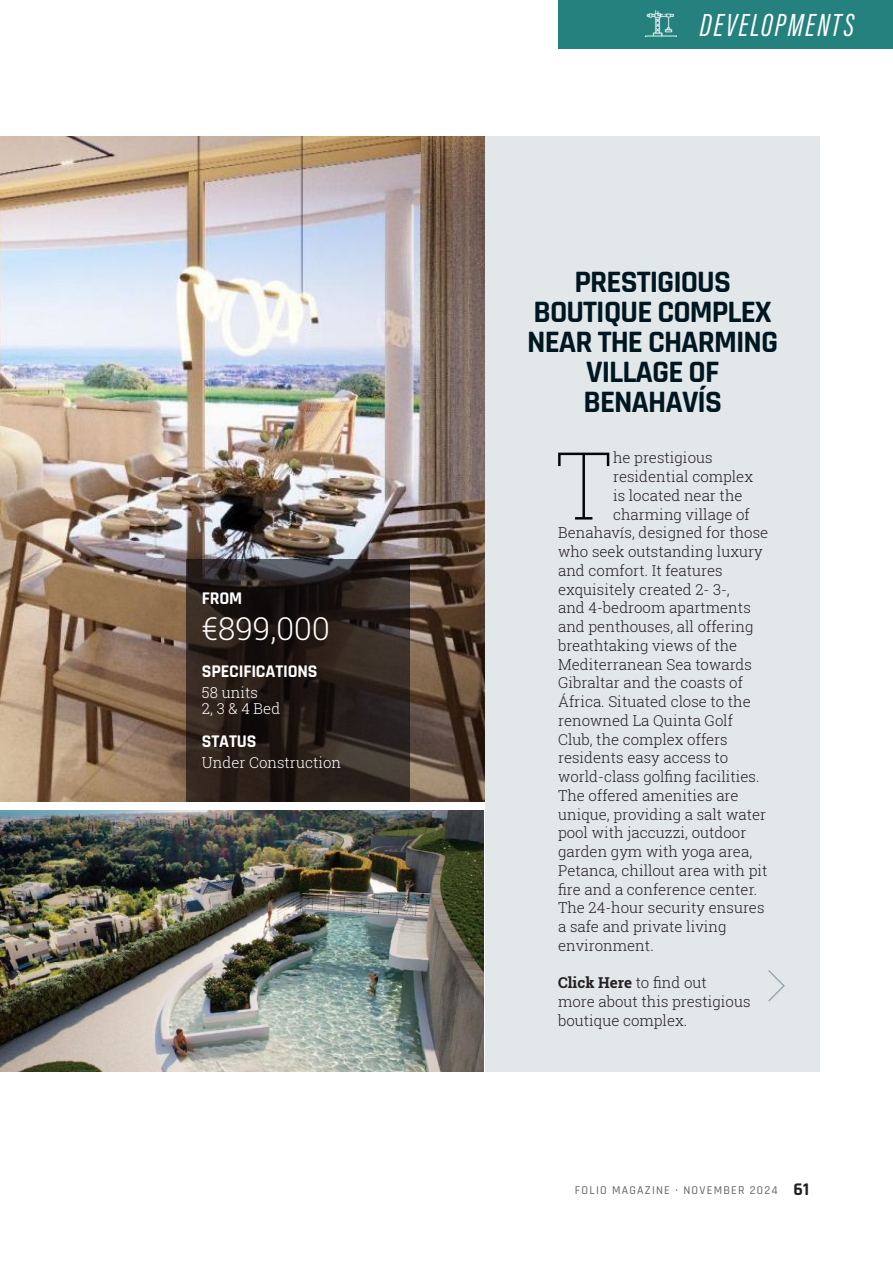
<style>
.page{position:relative;width:893px;height:1263px;background:#fff}
.page>*{position:absolute;margin:0;border:0;box-sizing:border-box;transform-origin:0 0}
.t1{font:100 94.05px "Roboto Slab";color:#05060b}
.t2{font:33px "Acumin Variable Concept";letter-spacing:.065em;color:#fff}
.t3{font:700 31.5px/30px "Rajdhani";letter-spacing:-.03em;color:#001721;text-align:center}
.t4{font:300 31.5px "Roboto Slab";color:#fff}
.t5{font:700 18px "Rajdhani";letter-spacing:-.01em;color:#fff}
.t6{font:300 15px/18.8px "Roboto Slab";color:#241f1f}
.t7{font:300 15px/16.5px "Roboto Slab";color:#fff}
.t8{font:500 12px "Rajdhani";letter-spacing:.1em;color:#656365}
.s1{font-weight:700}
.s2{font-weight:700;font-size:18px;color:#241f1f}
</style>
<div class="page">
<img style="left:0;top:136px;width:485px;height:665px">
<div style="left:485px;top:136px;width:335px;height:935px;background:#e2e7ea"></div>
<img style="left:0;top:810px;width:484px;height:261px">
<svg style="left:768px;top:970px;width:17px;height:32px"></svg>
<div style="left:558px;top:0;width:335px;height:49px;background:#24817e"></div>
<img style="left:646px;top:11px;width:31px;height:26px">
<svg style="left:186px;top:559px;width:223px;height:242px"></svg>
<p class="t5" style="left:202px;top:587px;width:42px">FROM</p>
<h3 class="t4" style="left:202px;top:607px;width:129px">€899,000</h3>
<p class="t5" style="left:202px;top:660px;width:117px">SPECIFICATIONS</p>
<p class="t7" style="left:202px;top:684px;width:80px">58 units<br>2, 3 &amp; 4 Bed</p>
<p class="t5" style="left:202px;top:730px;width:56px">STATUS</p>
<p class="t7" style="left:202px;top:754px;width:141px">Under Construction</p>
<h2 class="t2" style="left:700px;top:2px;width:156px">DEVELOPMENTS</h2>
<h3 class="t3" style="left:527px;top:268px;width:252px">PRESTIGIOUS<br>BOUTIQUE COMPLEX<br>NEAR THE CHARMING<br>VILLAGE OF<br>BENAHAVÍS</h3>
<h1 class="t1" style="left:554px;top:421px;width:60px">T</h1>
<p class="t6" style="left:613px;top:448px;width:101px">he prestigious</p>
<p class="t6" style="left:613px;top:467px;width:141px">residential complex</p>
<p class="t6" style="left:613px;top:486px;width:131px">is located near the</p>
<p class="t6" style="left:613px;top:504px;width:138px">charming village of</p>
<p class="t6" style="left:558px;top:523px;width:212px">Benahavís, designed for those</p>
<p class="t6" style="left:558px;top:542px;width:206px">who seek outstanding luxury</p>
<p class="t6" style="left:558px;top:561px;width:166px">and comfort. It features</p>
<p class="t6" style="left:558px;top:579px;width:173px">exquisitely created 2- 3-,</p>
<p class="t6" style="left:558px;top:598px;width:194px">and 4-bedroom apartments</p>
<p class="t6" style="left:558px;top:617px;width:197px">and penthouses, all offering</p>
<p class="t6" style="left:558px;top:636px;width:181px">breathtaking views of the</p>
<p class="t6" style="left:558px;top:654px;width:195px">Mediterranean Sea towards</p>
<p class="t6" style="left:558px;top:673px;width:186px">Gibraltar and the coasts of</p>
<p class="t6" style="left:558px;top:692px;width:194px">África. Situated close to the</p>
<p class="t6" style="left:558px;top:711px;width:176px">renowned La Quinta Golf</p>
<p class="t6" style="left:558px;top:729px;width:171px">Club, the complex offers</p>
<p class="t6" style="left:558px;top:748px;width:172px">residents easy access to</p>
<p class="t6" style="left:558px;top:767px;width:203px">world-class golfing facilities.</p>
<p class="t6" style="left:558px;top:786px;width:182px">The offered amenities are</p>
<p class="t6" style="left:558px;top:804px;width:209px">unique, providing a salt water</p>
<p class="t6" style="left:558px;top:823px;width:190px">pool with jaccuzzi, outdoor</p>
<p class="t6" style="left:558px;top:842px;width:196px">garden gym with yoga area,</p>
<p class="t6" style="left:558px;top:861px;width:211px">Petanca, chillout area with pit</p>
<p class="t6" style="left:558px;top:879px;width:201px">fire and a conference center.</p>
<p class="t6" style="left:558px;top:898px;width:208px">The 24-hour security ensures</p>
<p class="t6" style="left:558px;top:917px;width:170px">a safe and private living</p>
<p class="t6" style="left:558px;top:936px;width:97px">environment.</p>
<p class="t6" style="left:558px;top:973px;width:194px"><span class="s1">Click Here</span> to find out<br>more about this prestigious boutique complex.</p>
<p class="t8" style="left:575px;top:1183px;width:236px">FOLIO MAGAZINE · NOVEMBER 2024 <span class="s2">61</span></p>
</div>
